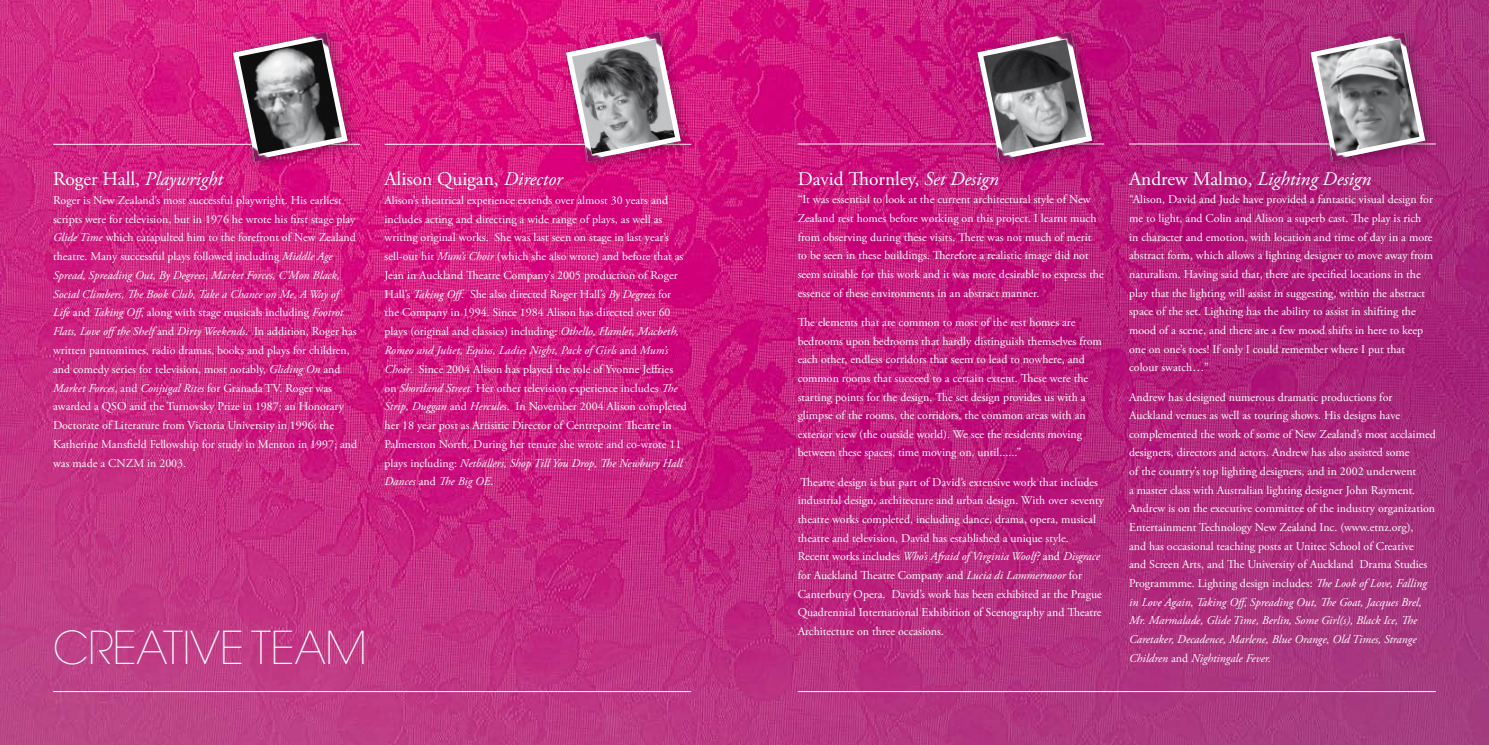
<style>
.page{position:relative;width:1489px;height:745px;background:#fff}
.page>*{position:absolute;margin:0;border:0;box-sizing:border-box;transform-origin:0 0}
.t1{font:200 45px "ITC Avant Garde Std";letter-spacing:-.01em;color:#fff}
.t2{font:19.38px "Adobe Garamond Pro";color:#fff}
.t3{font:italic 19.38px "Adobe Garamond Pro";color:#fff}
.t4{font:11.88px/18.6px "Adobe Garamond Pro";color:#fff}
.s1{font-style:italic}
.s2{font-style:normal}
</style>
<div class="page">
<img style="left:0;top:0;width:1488px;height:744px">
<hr style="left:797px;top:691px;width:638px;height:1px;background:#fff">
<hr style="left:53px;top:691px;width:638px;height:1px;background:#fff">
<hr style="left:53px;top:144px;width:307px;height:1px;background:#fff">
<hr style="left:384px;top:144px;width:307px;height:1px;background:#fff">
<div style="left:224px;top:25px;width:139px;height:151px;background:#000;opacity:.3"></div>
<svg style="left:230px;top:31px;width:120px;height:132px;background:#9c5f80"></svg>
<div style="left:557px;top:25px;width:139px;height:151px;background:#000;opacity:.3"></div>
<svg style="left:563px;top:31px;width:120px;height:132px;background:#ac6d90"></svg>
<hr style="left:797px;top:144px;width:307px;height:1px;background:#fff">
<hr style="left:1129px;top:144px;width:306px;height:1px;background:#fff">
<div style="left:968px;top:25px;width:139px;height:151px;background:#000;opacity:.3"></div>
<svg style="left:974px;top:30px;width:120px;height:132px;background:#975e80"></svg>
<div style="left:1301px;top:25px;width:139px;height:151px;background:#000;opacity:.3"></div>
<svg style="left:1307px;top:30px;width:121px;height:132px;background:#a27692"></svg>
<img style="left:309px;top:30px;width:21px;height:22px">
<img style="left:250px;top:141px;width:20px;height:22px">
<img style="left:643px;top:30px;width:21px;height:22px">
<img style="left:583px;top:141px;width:20px;height:22px">
<img style="left:1054px;top:30px;width:21px;height:22px">
<img style="left:994px;top:141px;width:21px;height:22px">
<img style="left:1387px;top:30px;width:21px;height:22px">
<img style="left:1327px;top:141px;width:21px;height:22px">
<h2 class="t2" style="left:53px;top:167px;width:171px">Roger Hall, <span class="s1">Playwright</span></h2>
<p class="t4" style="left:53px;top:191px;width:305px">Roger is New Zealand’s most successful playwright. His earliest scripts were for television, but in 1976 he wrote his first stage play <span class="s1">Glide Time</span> which catapulted him to the forefront of New Zealand theatre. Many successful plays followed including <span class="s1">Middle Age Spread, Spreading Out, By Degrees, Market Forces, C’Mon Black, Social Climbers, The Book Club, Take a Chance on Me, A Way of Life</span> and <span class="s1">Taking Off</span>, along with stage musicals including <span class="s1">Footrot Flats, Love offthe Shelf</span> and <span class="s1">Dirty Weekends</span>. In addition, Roger has written pantomimes, radio dramas, books and plays for children, and comedy series for television, most notably, <span class="s1">Gliding On</span> and <span class="s1">Market Forces</span>, and <span class="s1">Conjugal Rites</span> for Granada TV. Roger was awarded a QSO and the Turnovsky Prize in 1987; an Honorary Doctorate of Literature from Victoria University in 1996; the Katherine Mansfield Fellowship for study in Menton in 1997; and was made a CNZM in 2003.</p>
<h2 class="t2" style="left:384px;top:167px;width:180px">Alison Quigan, <span class="s1">Director</span></h2>
<p class="t4" style="left:384px;top:191px;width:304px">Alison’s theatrical experience extends over almost 30 years and includes acting and directing a wide range of plays, as well as writing original works. She was last seen on stage in last year’s sell-out hit <span class="s1">Mum’s Choir</span> (which she also wrote) and before that as Jean in Auckland Theatre Company’s 2005 production of Roger Hall’s <span class="s1">Taking Off</span>. She also directed Roger Hall’s <span class="s1">By Degrees</span> for the Company in 1994. Since 1984 Alison has directed over 60 plays (original and classics) including: <span class="s1">Othello, Hamlet, Macbeth, Romeo and Juliet, Equus, Ladies Night, Pack of Girls</span> and <span class="s1">Mum’s Choir</span>. Since 2004 Alison has played the role of Yvonne Jeffries on <span class="s1">Shortland Street</span>. Her other television experience includes <span class="s1">The Strip, Duggan</span> and <span class="s1">Hercules</span>. In November 2004 Alison completed her 18 year post as Artisitic Director of Centrepoint Theatre in Palmerston North. During her tenure she wrote and co-wrote 11 plays including: <span class="s1">Netballers, Shop Till You Drop, The Newbury Hall Dances</span> and <span class="s1">The Big OE</span>.</p>
<h1 class="t1" style="left:53px;top:621px;width:249px">CREATIVE TEAM</h1>
<h2 class="t2" style="left:797px;top:167px;width:202px">David Thornley, <span class="s1">Set Design</span></h2>
<p class="t4" style="left:797px;top:191px;width:307px">“It was essential to look at the current architectural style of New Zealand rest homes before working on this project. I learnt much from observing during these visits. There was not much of merit to be seen in these buildings. Therefore a realistic image did not seem suitable for this work and it was more desirable to express the essence of these environments in an abstract manner.</p>
<p class="t4" style="left:797px;top:313px;width:306px">The elements that are common to most of the rest homes are bedrooms upon bedrooms that hardly distinguish themselves from each other, endless corridors that seem to lead to nowhere, and common rooms that succeed to a certain extent. These were the starting points for the design. The set design provides us with a glimpse of the rooms, the corridors, the common areas with an exterior view (the outside world). We see the residents moving between these spaces, time moving on, until......”</p>
<p class="t4" style="left:797px;top:473px;width:308px">Theatre design is but part of David’s extensive work that includes industrial design, architecture and urban design. With over seventy theatre works completed, including dance, drama, opera, musical theatre and television, David has established a unique style.<br>Recent works includes <span class="s1">Who’s Afraid of Virginia Woolf?</span> and <span class="s1">Disgrace </span>for Auckland Theatre Company and <span class="s1">Lucia di Lammermoor</span> for Canterbury Opera. David’s work has been exhibited at the Prague Quadrennial International Exhibition of Scenography and Theatre Architecture on three occasions.</p>
<h2 class="t3" style="left:1129px;top:167px;width:243px"><span class="s2">Andrew Malmo,</span> Lighting Design</h2>
<p class="t4" style="left:1129px;top:191px;width:305px">“Alison, David and Jude have provided a fantastic visual design for me to light, and Colin and Alison a superb cast. The play is rich in character and emotion, with location and time of day in a more abstract form, which allows a lighting designer to move away from naturalism. Having said that, there are specified locations in the play that the lighting will assist in suggesting, within the abstract space of the set. Lighting has the ability to assist in shifting the mood of a scene, and there are a few mood shifts in here to keep one on one’s toes! If only I could remember where I put that colour swatch…”</p>
<p class="t4" style="left:1129px;top:387px;width:308px">Andrew has designed numerous dramatic productions for Auckland venues as well as touring shows. His designs have complemented the work of some of New Zealand’s most acclaimed designers, directors and actors. Andrew has also assisted some<br>of the country’s top lighting designers, and in 2002 underwent<br>a master class with Australian lighting designer John Rayment.<br>Andrew is on the executive committee of the industry organization Entertainment Technology New Zealand Inc. (www.etnz.org),<br>and has occasional teaching posts at Unitec School of Creative<br>and Screen Arts, and The University of Auckland Drama Studies Programmme. Lighting design includes: <span class="s1">The Look of Love, Falling in Love Again, Taking Off, Spreading Out, The Goat, Jacques Brel, Mr. Marmalade, Glide Time, Berlin, Some Girl(s), Black Ice, The Caretaker, Decadence, Marlene, Blue Orange, Old Times, Strange Children</span> and <span class="s1">Nightingale Fever.</span></p>
</div>
